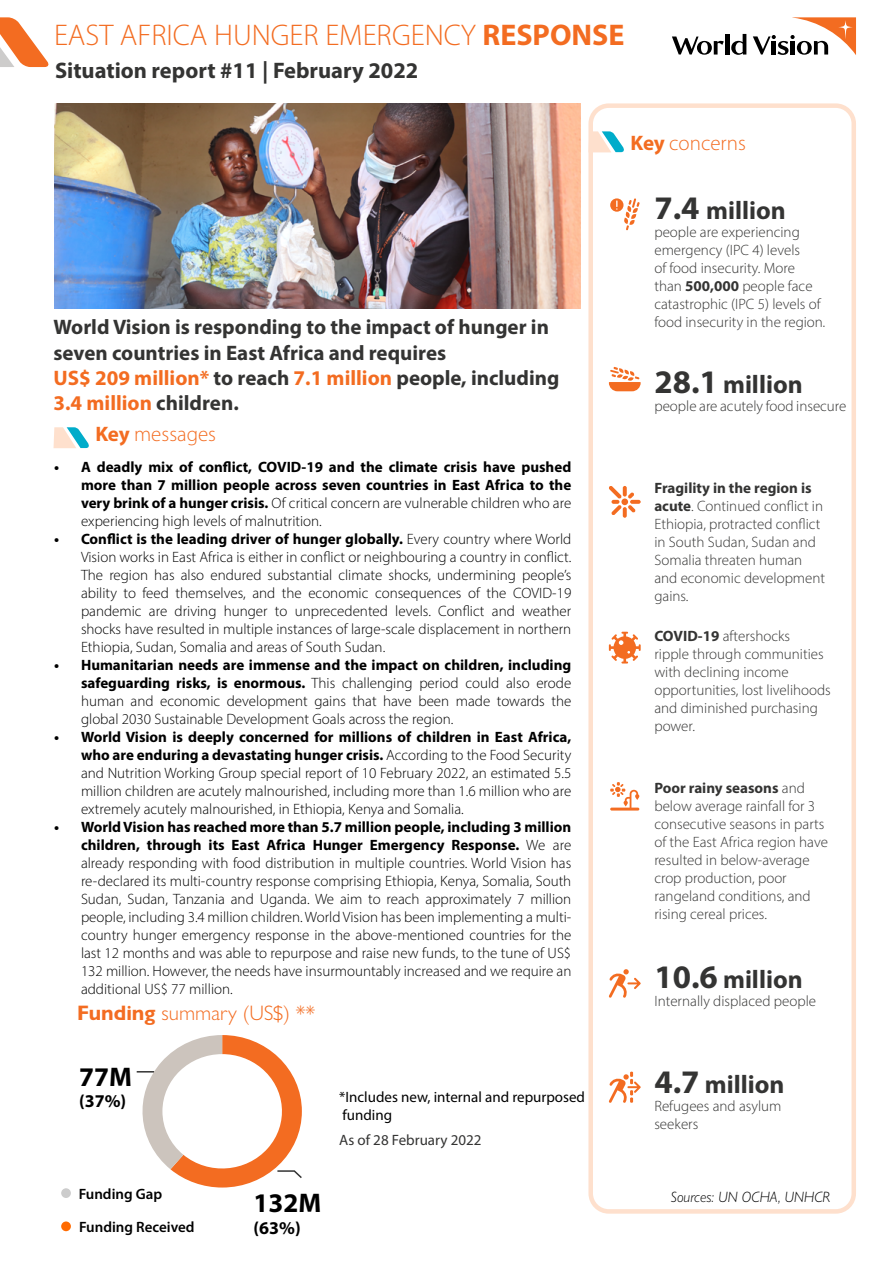
<style>
.page{position:relative;width:893px;height:1263px;background:#fff}
.page>*{position:absolute;margin:0;border:0;box-sizing:border-box;transform-origin:0 0}
.t1{font:300 30px "Myriad Pro";color:#f36c21}
.t2{font:700 27px "Myriad Pro";color:#000}
.t3{font:700 25.5px "Myriad Pro";color:#343433}
.t4{font:700 22.5px "Myriad Pro";color:#343433}
.t5{font:700 21px/25.2px "Myriad Pro";color:#343433}
.t6{font:300 21px "Myriad Pro";color:#f36c21}
.t7{font:300 21px "Gill Sans Nova";color:#f36c21}
.t8{font:700 18px "Myriad Pro";color:#000}
.t9{font:300 15px/18px "Myriad Pro";color:#000;text-align:justify}
.t10{font:300 15px/18px "Myriad Pro";color:#343433}
.t11{font:700 15px/18px "Myriad Pro";color:#000;text-align:justify}
.t12{font:15px/18px "Myriad Pro";color:#000}
.t13{font:600 15px "Myriad Pro";color:#000}
.t14{font:italic 300 15px "Gill Sans Nova";color:#000}
.t15{font:15px "Myriad Pro";color:#343433}
.s1{font-weight:700}
.s2{color:#f36c21}
.s3{font-weight:300}
.s4{font-size:33px}
.s5{font-family:"Gill Sans Nova"}
</style>
<div class="page">
<div style="left:588px;top:103px;width:268px;height:1111px;border:4px solid #fee0cd;border-radius:18px"></div>
<hr style="left:725px;top:34px;width:4px;height:21px;background:#000">
<svg style="left:672px;top:37px;width:52px;height:18px"></svg>
<svg style="left:753px;top:17px;width:103px;height:38px"></svg>
<svg style="left:731px;top:34px;width:15px;height:21px"></svg>
<svg style="left:0;top:17px;width:49px;height:50px"></svg>
<svg style="left:588px;top:131px;width:36px;height:21px"></svg>
<svg style="left:54px;top:427px;width:35px;height:21px"></svg>
<svg style="left:609px;top:367px;width:32px;height:24px"></svg>
<div style="left:621px;top:498px;width:7px;height:7px;background:#f36c21;border-radius:50%"></div>
<svg style="left:623px;top:486px;width:4px;height:10px"></svg>
<svg style="left:609px;top:486px;width:13px;height:29px"></svg>
<svg style="left:623px;top:507px;width:4px;height:11px"></svg>
<svg style="left:628px;top:505px;width:7px;height:8px"></svg>
<svg style="left:630px;top:500px;width:11px;height:4px"></svg>
<svg style="left:628px;top:492px;width:6px;height:7px"></svg>
<svg style="left:609px;top:632px;width:32px;height:31px"></svg>
<svg style="left:610px;top:198px;width:30px;height:32px"></svg>
<svg style="left:609px;top:969px;width:32px;height:29px"></svg>
<svg style="left:609px;top:1071px;width:32px;height:32px"></svg>
<div style="left:61px;top:1221px;width:10px;height:10px;background:#ff6b01;border-radius:50%"></div>
<div style="left:61px;top:1188px;width:10px;height:10px;background:#ccc;border-radius:50%"></div>
<svg style="left:136px;top:1035px;width:166px;height:152px"></svg>
<svg style="left:610px;top:782px;width:29px;height:28px"></svg>
<img style="left:54px;top:103px;width:526px;height:206px">
<h1 class="t1" style="left:54px;top:17px;width:572px">EAST AFRICA HUNGER EMERGENCY <span class="s1">RESPONSE</span></h1>
<h3 class="t4" style="left:55px;top:56px;width:365px">Situation report #11 | February 2022</h3>
<h3 class="t5" style="left:54px;top:314px;width:507px">World Vision is responding to the impact of hunger in seven countries in East Africa and requires<br><span class="s2">US$ 209 million*</span> to reach <span class="s2">7.1 million</span> people, including <span class="s2">3.4 million</span> children.</h3>
<h3 class="t6" style="left:95px;top:421px;width:122px"><span class="s1">Key</span> messages</h3>
<p class="t11" style="left:81px;top:457px;width:492px;text-indent:-27px">• A deadly mix of conflict, COVID-19 and the climate crisis have pushed more than 7 million people across seven countries in East Africa to the very brink of a hunger crisis. <span class="s3">Of critical concern are vulnerable children who are experiencing high levels of malnutrition.</span></p>
<p class="t9" style="left:81px;top:530px;width:492px;text-indent:-27px"><span class="s1">• Conflict is the leading driver of hunger globally.</span> Every country where World Vision works in East Africa is either in conflict or neighbouring a country in conflict.<br>The region has also endured substantial climate shocks, undermining people’s ability to feed themselves, and the economic consequences of the COVID-19 pandemic are driving hunger to unprecedented levels. Conflict and weather shocks have resulted in multiple instances of large-scale displacement in northern Ethiopia, Sudan, Somalia and areas of South Sudan.</p>
<p class="t9" style="left:81px;top:656px;width:492px;text-indent:-27px"><span class="s1">• Humanitarian needs are immense and the impact on children, including safeguarding risks, is enormous.</span> This challenging period could also erode human and economic development gains that have been made towards the global 2030 Sustainable Development Goals across the region.</p>
<p class="t9" style="left:81px;top:728px;width:492px;text-indent:-27px"><span class="s1">• World Vision is deeply concerned for millions of children in East Africa, who are enduring a devastating hunger crisis.</span> According to the Food Security and Nutrition Working Group special report of 10 February 2022, an estimated 5.5 million children are acutely malnourished, including more than 1.6 million who are extremely acutely malnourished, in Ethiopia, Kenya and Somalia.</p>
<p class="t9" style="left:81px;top:818px;width:492px;text-indent:-27px"><span class="s1">• World Vision has reached more than 5.7 million people, including 3 million children, through its East Africa Hunger Emergency Response.</span> We are already responding with food distribution in multiple countries. World Vision has re-declared its multi-country response comprising Ethiopia, Kenya, Somalia, South Sudan, Sudan, Tanzania and Uganda. We aim to reach approximately 7 million people, including 3.4 million children. World Vision has been implementing a multi&shy;country hunger emergency response in the above-mentioned countries for the last 12 months and was able to repurpose and raise new funds, to the tune of US$ 132 million. However, the needs have insurmountably increased and we require an additional US$ 77 million.</p>
<h3 class="t7" style="left:77px;top:1000px;width:239px"><span class="s1">Funding</span> summary (US$) **</h3>
<h2 class="t2" style="left:79px;top:1059px;width:54px">77M</h2>
<p class="t8" style="left:79px;top:1089px;width:49px">(37%)</p>
<p class="t12" style="left:339px;top:1088px;width:247px">*Includes new, internal and repurposed funding</p>
<p class="t15" style="left:339px;top:1131px;width:144px">As of 28 February 2022</p>
<h3 class="t6" style="left:630px;top:130px;width:117px"><span class="s1">Key</span> concerns</h3>
<h3 class="t3" style="left:654px;top:193px;width:133px"><span class="s4">7.4</span> million</h3>
<p class="t10" style="left:654px;top:222px;width:173px">people are experiencing emergency (IPC 4) levels<br>of food insecurity. More than <span class="s1">500,000</span> people face catastrophic (IPC 5) levels of food insecurity in the region<span class="s5">.</span></p>
<h3 class="t3" style="left:654px;top:368px;width:150px"><span class="s4">28.1</span> million</h3>
<p class="t10" style="left:654px;top:397px;width:194px">people are acutely food insecure</p>
<p class="t10" style="left:654px;top:478px;width:172px"><span class="s1">Fragility in the region is acute</span>. Continued conflict in<br>Ethiopia, protracted conflict in South Sudan, Sudan and<br>Somalia threaten human and economic development gains.</p>
<p class="t10" style="left:654px;top:627px;width:178px"><span class="s1">COVID-19</span> aftershocks<br>ripple through communities with declining income opportunities, lost livelihoods and diminished purchasing power.</p>
<p class="t10" style="left:654px;top:779px;width:175px"><span class="s1">Poor rainy seasons</span> and below average rainfall for 3 consecutive seasons in parts of the East Africa region have resulted in below-average crop production, poor rangeland conditions, and rising cereal prices.</p>
<h3 class="t3" style="left:654px;top:963px;width:150px"><span class="s4">10.6</span> million</h3>
<p class="t10" style="left:654px;top:992px;width:163px">Internally displaced people</p>
<h3 class="t3" style="left:654px;top:1067px;width:131px"><span class="s4">4.7</span> million</h3>
<p class="t10" style="left:654px;top:1097px;width:129px">Refugees and asylum seekers</p>
<p class="t13" style="left:79px;top:1184px;width:85px">Funding Gap</p>
<p class="t14" style="left:671px;top:1187px;width:161px">Sources: UN OCHA, UNHCR</p>
<h2 class="t2" style="left:254px;top:1185px;width:69px">132M</h2>
<p class="t8" style="left:254px;top:1216px;width:49px">(63%)</p>
<p class="t13" style="left:79px;top:1217px;width:117px">Funding Received</p>
</div>
